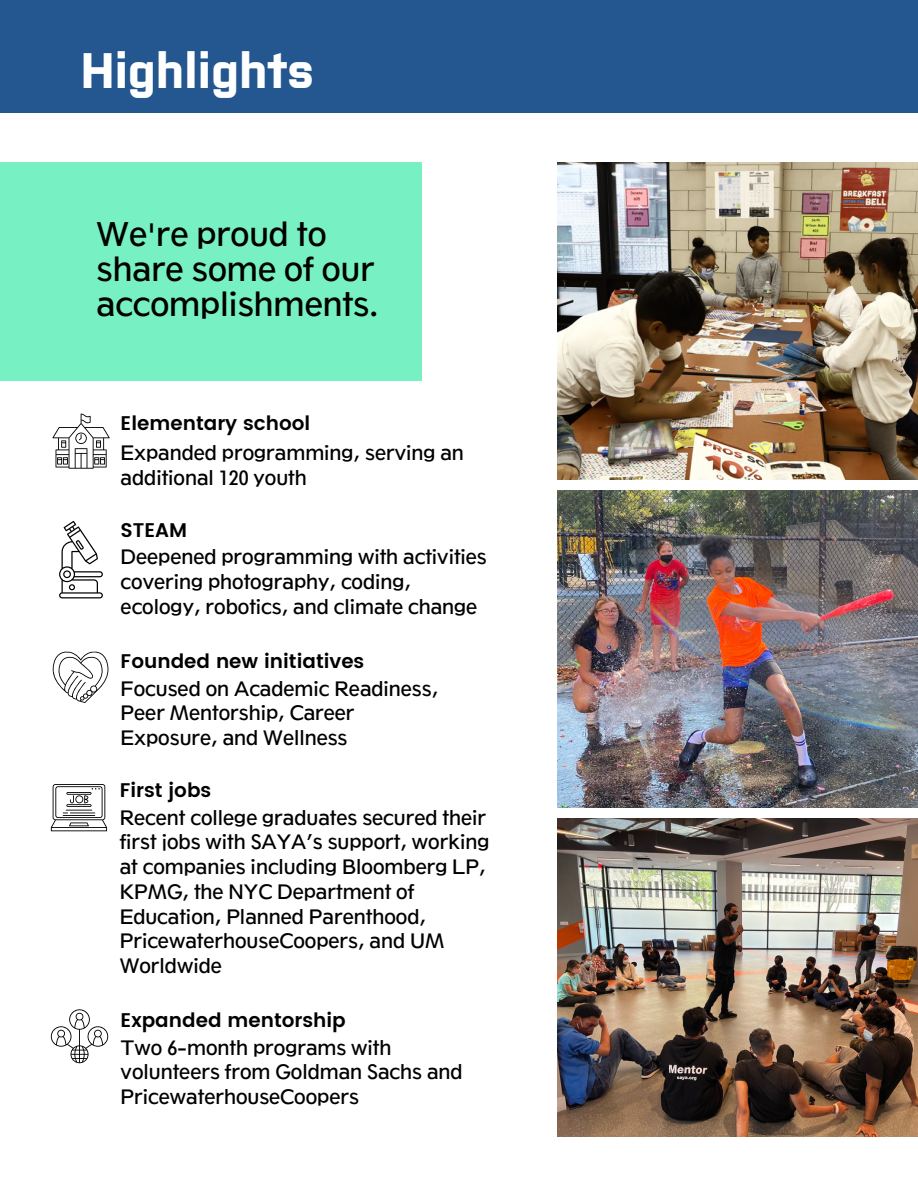
<style>
.page{position:relative;width:918px;height:1188px;background:#fff}
.page>*{position:absolute;margin:0;border:0;box-sizing:border-box;transform-origin:0 0}
.t1{font:700 49.8px "Purista";color:#fff}
.t2{font:32.4px/34.8px "Tw Cen Class MT Std";color:#000}
.t3{font:19.8px/24.8px "Tw Cen Class MT Std";color:#000}
.t4{font:600 19.8px "Poppins";color:#000}
</style>
<div class="page">
<div style="left:0;top:162px;width:422px;height:218px;background:#77f1c3"></div>
<img style="left:558px;top:818px;width:360px;height:318px">
<img style="left:558px;top:162px;width:360px;height:317px">
<img style="left:558px;top:491px;width:360px;height:317px">
<div style="left:0;top:0;width:918px;height:113px;background:#24578f"></div>
<svg style="left:52px;top:414px;width:58px;height:55px"></svg>
<svg style="left:59px;top:521px;width:44px;height:77px"></svg>
<svg style="left:51px;top:1009px;width:57px;height:54px"></svg>
<svg style="left:53px;top:651px;width:56px;height:52px"></svg>
<svg style="left:51px;top:784px;width:56px;height:47px"></svg>
<h1 class="t1" style="left:81px;top:34px;width:235px">Highlights</h1>
<h2 class="t2" style="left:97px;top:218px;width:283px">We're proud to share some of our accomplishments.</h2>
<p class="t4" style="left:121px;top:411px;width:191px">Elementary school</p>
<p class="t3" style="left:121px;top:441px;width:345px">Expanded programming, serving an additional 120 youth</p>
<p class="t4" style="left:121px;top:518px;width:68px">STEAM</p>
<p class="t3" style="left:121px;top:545px;width:368px">Deepened programming with activities covering photography, coding, ecology, robotics, and climate change</p>
<p class="t4" style="left:121px;top:650px;width:245px">Founded new initiatives</p>
<p class="t3" style="left:121px;top:677px;width:319px">Focused on Academic Readiness,<br>Peer Mentorship, Career<br>Exposure, and Wellness</p>
<p class="t4" style="left:120px;top:779px;width:93px">First jobs</p>
<p class="t3" style="left:120px;top:806px;width:371px">Recent college graduates secured their first jobs with SAYA’s support, working at companies including Bloomberg LP,<br>KPMG, the NYC Department of<br>Education, Planned Parenthood,<br>PricewaterhouseCoopers, and UM<br>Worldwide</p>
<p class="t4" style="left:121px;top:1009px;width:227px">Expanded mentorship</p>
<p class="t3" style="left:121px;top:1036px;width:344px">Two 6-month programs with volunteers from Goldman Sachs and<br>PricewaterhouseCoopers</p>
</div>
